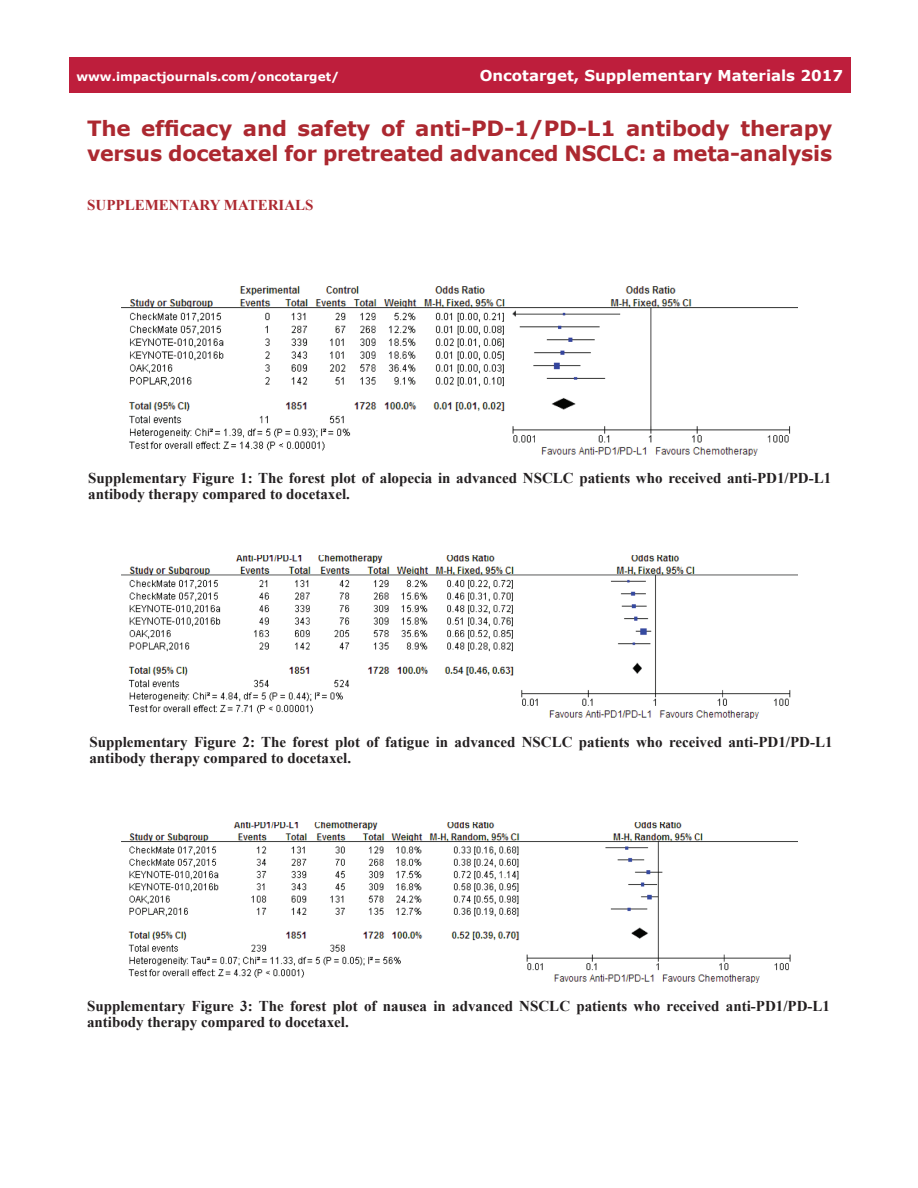
<style>
.page{position:relative;width:918px;height:1188px;background:#fff}
.page>*{position:absolute;margin:0;border:0;box-sizing:border-box;transform-origin:0 0}
.t1{font:700 21px/25.2px "Verdana";letter-spacing:-.01em;color:#ac2830}
.t2{font:700 15px/16.2px "Times New Roman";color:#231f20}
.t3{font:700 15px "Verdana";color:#fff}
.t4{font:700 15px "Times New Roman";color:#ac2830}
.t5{font:700 12px "Verdana";color:#fff}
</style>
<div class="page">
<div style="left:69px;top:57px;width:781px;height:36px;background:#be1e3c"></div>
<img style="left:122px;top:287px;width:676px;height:168px">
<img style="left:122px;top:555px;width:676px;height:163px">
<img style="left:122px;top:822px;width:676px;height:160px">
<p class="t5" style="left:76px;top:68px;width:264px">www.impactjournals.com/oncotarget/</p>
<p class="t3" style="left:480px;top:65px;width:365px">Oncotarget, Supplementary Materials 2017</p>
<h1 class="t1" style="left:87px;top:115px;width:747px">The efficacy and safety of anti-PD-1/PD-L1 antibody therapy versus docetaxel for pretreated advanced NSCLC: a meta-analysis</h1>
<p class="t4" style="left:87px;top:195px;width:225px">Supplementary Materials</p>
<p class="t2" style="left:88px;top:469px;width:745px">Supplementary Figure 1: The forest plot of alopecia in advanced NSCLC patients who received anti-PD1/PD-L1 antibody therapy compared to docetaxel.</p>
<p class="t2" style="left:89px;top:733px;width:745px">Supplementary Figure 2: The forest plot of fatigue in advanced NSCLC patients who received anti-PD1/PD-L1 antibody therapy compared to docetaxel.</p>
<p class="t2" style="left:87px;top:997px;width:745px">Supplementary Figure 3: The forest plot of nausea in advanced NSCLC patients who received anti-PD1/PD-L1 antibody therapy compared to docetaxel.</p>
</div>
